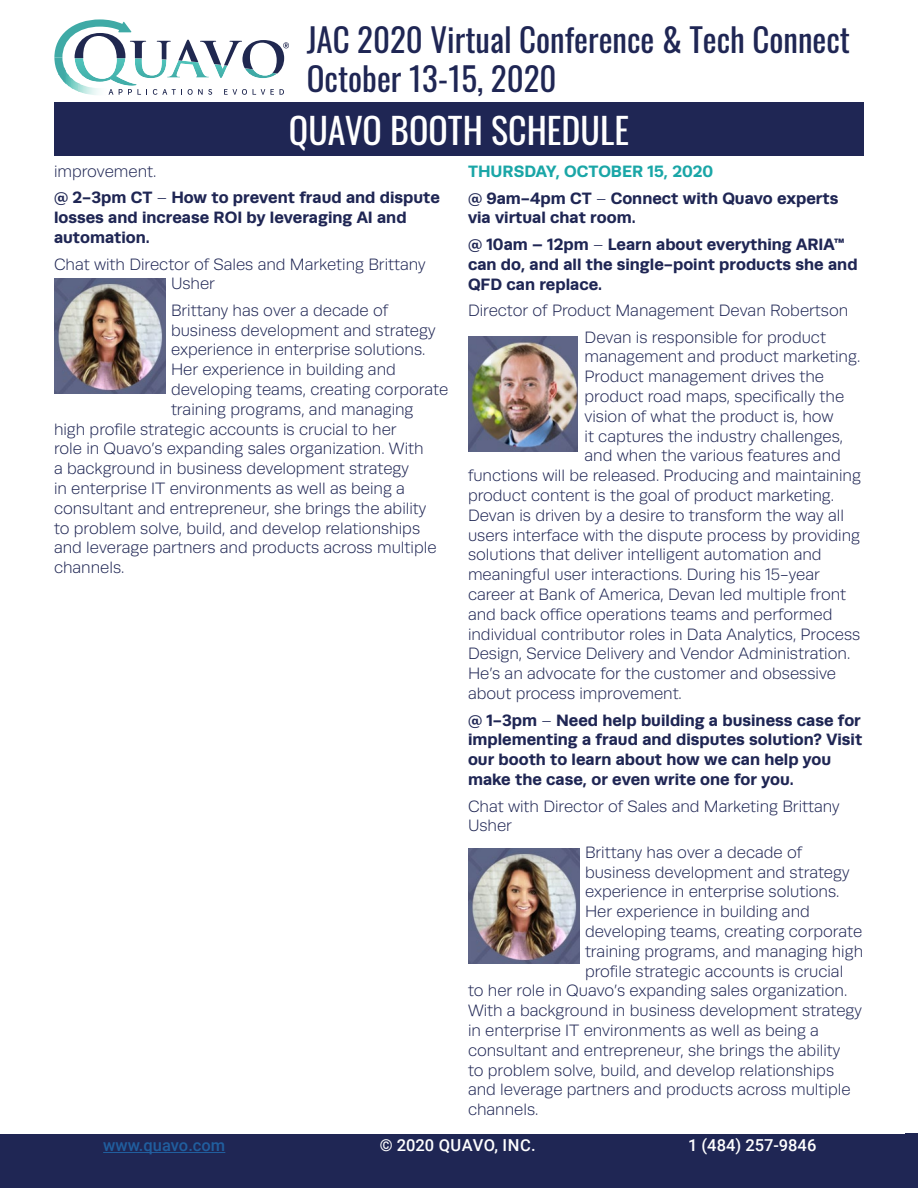
<style>
.page{position:relative;width:918px;height:1188px;background:#fff}
.page>*{position:absolute;margin:0;border:0;box-sizing:border-box;transform-origin:0 0}
.t1{font:36px "Oswald";color:#fff}
.t2{font:33px/39.6px "Oswald";color:#1f2654}
.t3{font:300 16.5px/19.8px "Runda";color:#1f2654}
.t4{font:700 16.5px/19.8px "Runda";color:#1f2654}
.t5{font:500 16.5px "Roboto";letter-spacing:.025em;color:#fff}
.t6{font:500 16.5px "Roboto";color:#fff}
.t7{font:500 16.5px "Roboto";color:#215e9e}
.s1{font-weight:300}
.s2{color:#1aa6a7}
</style>
<div class="page">
<div style="left:0;top:1134px;width:918px;height:54px;background:#1f2654"></div>
<hr style="left:103px;top:1152px;width:122px;height:1px;background:#215e9e">
<div style="left:905px;top:1133px;width:13px;height:55px;background:#1f2654"></div>
<img style="left:54px;top:279px;width:112px;height:114px">
<img style="left:468px;top:337px;width:110px;height:114px">
<img style="left:468px;top:849px;width:112px;height:114px">
<svg style="left:54px;top:19px;width:235px;height:76px"></svg>
<div style="left:54px;top:102px;width:810px;height:54px;background:#1f2654"></div>
<h2 class="t2" style="left:307px;top:16px;width:545px">JAC 2020 Virtual Conference &amp; Tech Connect<br>October 13-15, 2020</h2>
<h1 class="t1" style="left:289px;top:98px;width:342px">QUAVO BOOTH SCHEDULE</h1>
<p class="t4" style="left:54px;top:158px;width:388px;line-height:26.5px"><span class="s1">improvement.<br></span>@ 2-3pm CT <span class="s1">–</span> How to prevent fraud and dispute</p>
<p class="t4" style="left:54px;top:207px;width:354px">losses and increase ROI by leveraging AI and automation.</p>
<p class="t3" style="left:171px;top:254px;width:256px;text-indent:-117px">Chat with Director of Sales and Marketing Brittany<br>Usher</p>
<p class="t3" style="left:171px;top:301px;width:219px">Brittany has over a decade of</p>
<p class="t3" style="left:171px;top:320px;width:266px">business development and strategy</p>
<p class="t3" style="left:171px;top:340px;width:256px">experience in enterprise solutions.</p>
<p class="t3" style="left:171px;top:360px;width:226px">Her experience in building and</p>
<p class="t3" style="left:171px;top:380px;width:279px">developing teams, creating corporate</p>
<p class="t3" style="left:171px;top:400px;width:244px">training programs, and managing</p>
<p class="t3" style="left:54px;top:419px;width:344px">high profile strategic accounts is crucial to her</p>
<p class="t3" style="left:54px;top:439px;width:371px">role in Quavo’s expanding sales organization. With</p>
<p class="t3" style="left:54px;top:459px;width:356px">a background in business development strategy</p>
<p class="t3" style="left:54px;top:479px;width:353px">in enterprise IT environments as well as being a</p>
<p class="t3" style="left:54px;top:499px;width:374px">consultant and entrepreneur, she brings the ability</p>
<p class="t3" style="left:54px;top:518px;width:368px">to problem solve, build, and develop relationships</p>
<p class="t3" style="left:54px;top:538px;width:384px">and leverage partners and products across multiple</p>
<p class="t3" style="left:54px;top:558px;width:72px">channels.</p>
<p class="t4" style="left:468px;top:158px;width:372px;line-height:26.5px"><span class="s2">THURSDAY, OCTOBER 15, 2020<br></span>@ 9am-4pm CT <span class="s1">–</span> Connect with Quavo experts</p>
<p class="t4" style="left:468px;top:204px;width:378px;line-height:26.5px">via virtual chat room.<br>@ 10am – 12pm <span class="s1">–</span> Learn about everything ARIA™</p>
<p class="t4" style="left:468px;top:254px;width:391px">can do, and all the single-point products she and<br>QFD can replace.</p>
<p class="t3" style="left:585px;top:297px;width:265px;line-height:26.5px;text-indent:-117px">Director of Product Management Devan Robertson<br>Devan is responsible for product</p>
<p class="t3" style="left:585px;top:347px;width:277px">management and product marketing.</p>
<p class="t3" style="left:585px;top:367px;width:241px">Product management drives the</p>
<p class="t3" style="left:585px;top:387px;width:261px">product road maps, specifically the</p>
<p class="t3" style="left:585px;top:407px;width:251px">vision of what the product is, how</p>
<p class="t3" style="left:585px;top:426px;width:260px">it captures the industry challenges,</p>
<p class="t3" style="left:585px;top:446px;width:258px">and when the various features and</p>
<p class="t3" style="left:468px;top:466px;width:394px">functions will be released. Producing and maintaining</p>
<p class="t3" style="left:468px;top:486px;width:368px">product content is the goal of product marketing.</p>
<p class="t3" style="left:468px;top:506px;width:378px">Devan is driven by a desire to transform the way all</p>
<p class="t3" style="left:468px;top:525px;width:394px">users interface with the dispute process by providing</p>
<p class="t3" style="left:468px;top:545px;width:355px">solutions that deliver intelligent automation and</p>
<p class="t3" style="left:468px;top:565px;width:353px">meaningful user interactions. During his 15-year</p>
<p class="t3" style="left:468px;top:585px;width:380px">career at Bank of America, Devan led multiple front</p>
<p class="t3" style="left:468px;top:605px;width:366px">and back office operations teams and performed</p>
<p class="t3" style="left:468px;top:624px;width:394px">individual contributor roles in Data Analytics, Process</p>
<p class="t3" style="left:468px;top:644px;width:384px">Design, Service Delivery and Vendor Administration.</p>
<p class="t3" style="left:468px;top:664px;width:370px">He’s an advocate for the customer and obsessive</p>
<p class="t3" style="left:468px;top:684px;width:215px">about process improvement.</p>
<p class="t4" style="left:468px;top:710px;width:396px">@ 1-3pm <span class="s1">–</span> Need help building a business case for implementing a fraud and disputes solution? Visit our booth to learn about how we can help you make the case, or even write one for you.</p>
<p class="t3" style="left:468px;top:796px;width:373px">Chat with Director of Sales and Marketing Brittany<br>Usher</p>
<p class="t3" style="left:585px;top:843px;width:219px">Brittany has over a decade of</p>
<p class="t3" style="left:585px;top:862px;width:266px">business development and strategy</p>
<p class="t3" style="left:585px;top:882px;width:256px">experience in enterprise solutions.</p>
<p class="t3" style="left:585px;top:902px;width:226px">Her experience in building and</p>
<p class="t3" style="left:585px;top:922px;width:279px">developing teams, creating corporate</p>
<p class="t3" style="left:585px;top:942px;width:280px">training programs, and managing high</p>
<p class="t3" style="left:585px;top:961px;width:260px">profile strategic accounts is crucial</p>
<p class="t3" style="left:468px;top:981px;width:381px">to her role in Quavo’s expanding sales organization.</p>
<p class="t3" style="left:468px;top:1001px;width:395px">With a background in business development strategy</p>
<p class="t3" style="left:468px;top:1021px;width:353px">in enterprise IT environments as well as being a</p>
<p class="t3" style="left:468px;top:1041px;width:374px">consultant and entrepreneur, she brings the ability</p>
<p class="t3" style="left:468px;top:1060px;width:368px">to problem solve, build, and develop relationships</p>
<p class="t3" style="left:468px;top:1080px;width:384px">and leverage partners and products across multiple</p>
<p class="t3" style="left:468px;top:1100px;width:72px">channels.</p>
<p class="t7" style="left:103px;top:1134px;width:124px">www.quavo.com</p>
<p class="t5" style="left:380px;top:1134px;width:158px">© 2020 QUAVO, INC.</p>
<p class="t6" style="left:688px;top:1134px;width:130px">1 (484) 257-9846</p>
</div>
